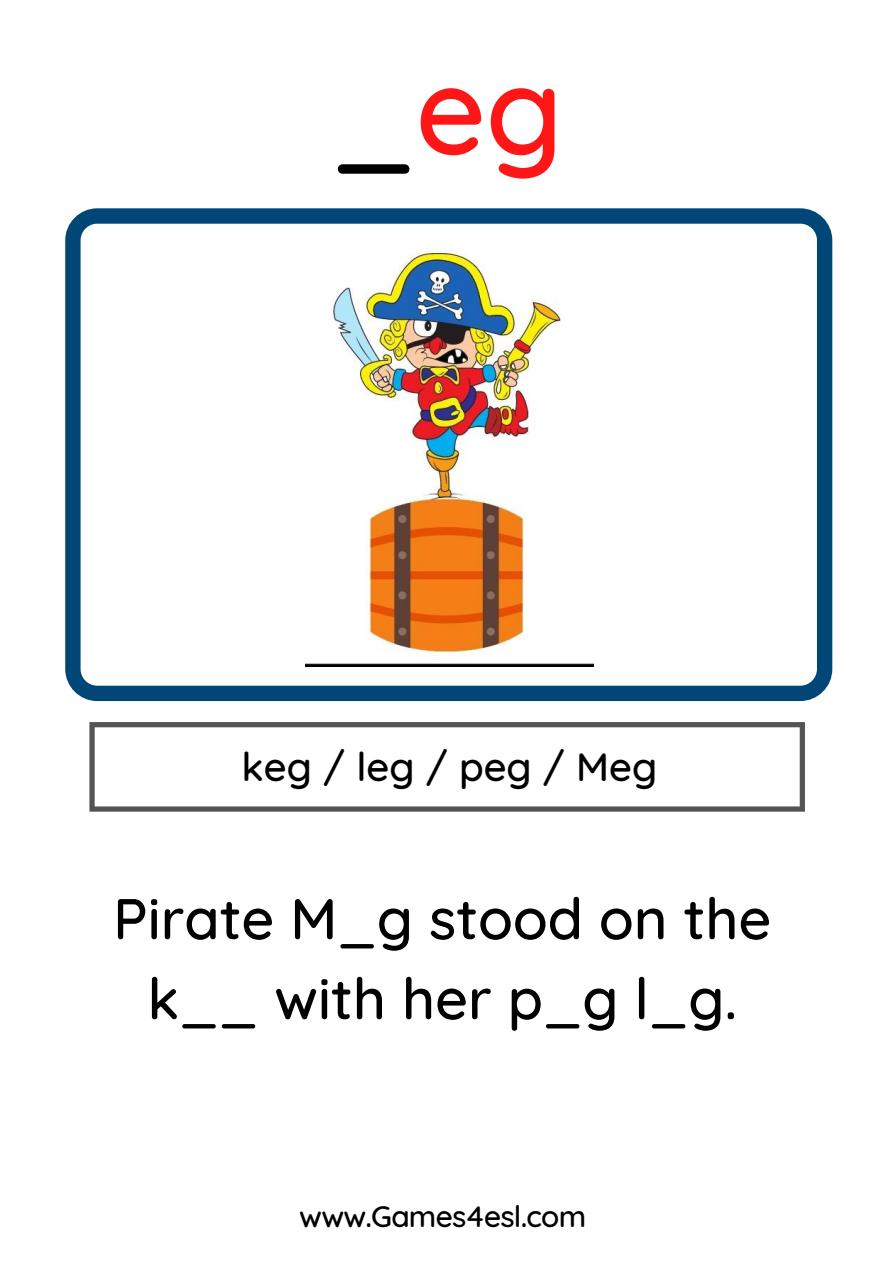
<style>
.page{position:relative;width:894px;height:1264px;background:#fff}
.page>*{position:absolute;margin:0;border:0;box-sizing:border-box;transform-origin:0 0}
.t1{font:500 122.85px "Quicksand";color:#ff1616}
.t2{font:500 57.45px/79.9px "Quicksand";color:#000;text-align:center}
.t3{font:500 40.2px "Quicksand";color:#000}
.t4{font:500 30px "Quicksand";letter-spacing:-.025em;color:#000}
.s1{color:#000}
</style>
<div class="page">
<svg style="left:65px;top:208px;width:767px;height:493px"></svg>
<svg style="left:89px;top:722px;width:715px;height:89px"></svg>
<img style="left:305px;top:242px;width:288px;height:424px">
<h1 class="t1" style="left:331px;top:11px;width:233px"><span class="s1">_</span>eg</h1>
<p class="t3" style="left:241px;top:734px;width:417px">keg / leg / peg / Meg</p>
<p class="t2" style="left:113px;top:873px;width:659px">Pirate M_g stood on the k__ with her p_g l_g.</p>
<p class="t4" style="left:299px;top:1191px;width:288px">www.Games4esl.com</p>
</div>
